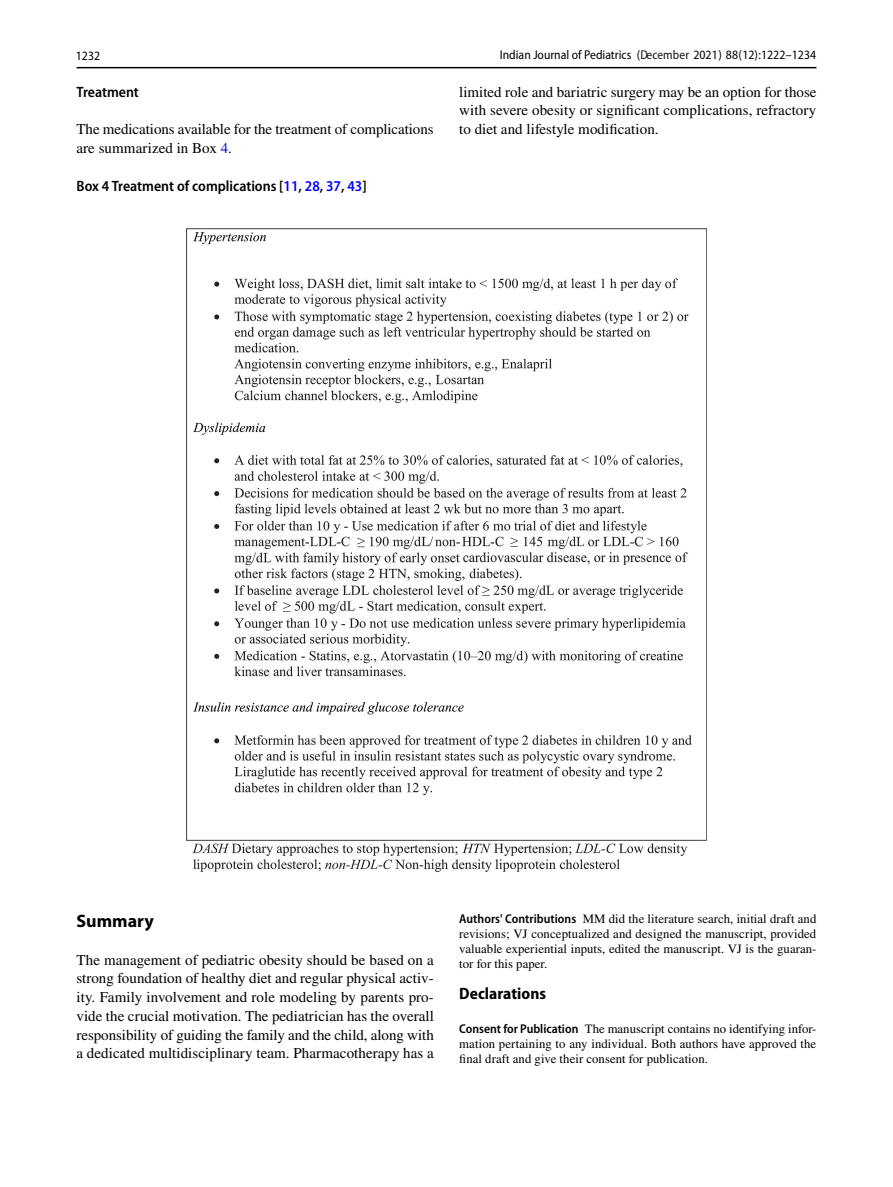
<style>
.page{position:relative;width:893px;height:1187px;background:#fff}
.page>*{position:absolute;margin:0;border:0;box-sizing:border-box;transform-origin:0 0}
.t1{font:700 18px "Myriad Pro";color:#000}
.t2{font:700 semi-condensed 16.5px "Myriad Pro";letter-spacing:.005em;color:#000}
.t3{font:15px/18.8px "STIX";letter-spacing:.005em;color:#000;text-align:justify}
.t4{font:600 semi-condensed 15px "Myriad Pro";color:#000}
.t5{font:12.75px/15px "STIX";letter-spacing:.005em;color:#000;text-align:justify}
.t6{font:12.75px "Myriad Pro Semi Cn 3";color:#000}
.t7{font:semi-condensed 12.75px "Wpglkc Myriad Pro";color:#000}
.s1{color:#00f}
.s2{font-family:"Wpglkc Myriad Pro";font-stretch:semi-condensed}
.s3{font-family:"Myriad Pro";font-stretch:semi-condensed;color:#131413}
.s4{font-family:"Myriad Pro";font-weight:600;font-stretch:semi-condensed}
</style>
<div class="page">
<hr style="left:77px;top:67px;width:739px;height:1px;background:#000">
<img style="left:186px;top:228px;width:521px;height:644px">
<p class="t7" style="left:76px;top:51px;width:26px">1232</p>
<p class="t4" style="left:77px;top:83px;width:64px">Treatment</p>
<p class="t3" style="left:77px;top:121px;width:359px">The medications available for the treatment of complications are summarized in Box <span class="s1">4</span>.</p>
<p class="t4" style="left:77px;top:177px;width:292px">Box 4 Treatment of complications [<span class="s1">11</span>, <span class="s1">28</span>, <span class="s1">37</span>, <span class="s1">43</span>]</p>
<p class="t6" style="left:500px;top:48px;width:318px">Indian Journal of Pediatrics <span class="s2">(</span><span class="s3">December</span> <span class="s2">2021) 88(12):1222–1234</span></p>
<p class="t3" style="left:459px;top:83px;width:359px">limited role and bariatric surgery may be an option for those with severe obesity or significant complications, refractory to diet and lifestyle modification.</p>
<p class="t1" style="left:77px;top:909px;width:79px">Summary</p>
<p class="t3" style="left:77px;top:951px;width:359px">The management of pediatric obesity should be based on a strong foundation of healthy diet and regular physical activ&shy;ity. Family involvement and role modeling by parents pro&shy;vide the crucial motivation. The pediatrician has the overall responsibility of guiding the family and the child, along with a dedicated multidisciplinary team. Pharmacotherapy has a</p>
<p class="t5" style="left:459px;top:912px;width:359px"><span class="s4">Authors' Contributions</span> MM did the literature search, initial draft and revisions; VJ conceptualized and designed the manuscript, provided valuable experiential inputs, edited the manuscript. VJ is the guaran&shy;tor for this paper.</p>
<p class="t2" style="left:459px;top:984px;width:88px">Declarations</p>
<p class="t5" style="left:459px;top:1021px;width:359px"><span class="s4">Consent for Publication</span> The manuscript contains no identifying infor&shy;mation pertaining to any individual. Both authors have approved the final draft and give their consent for publication.</p>
</div>
